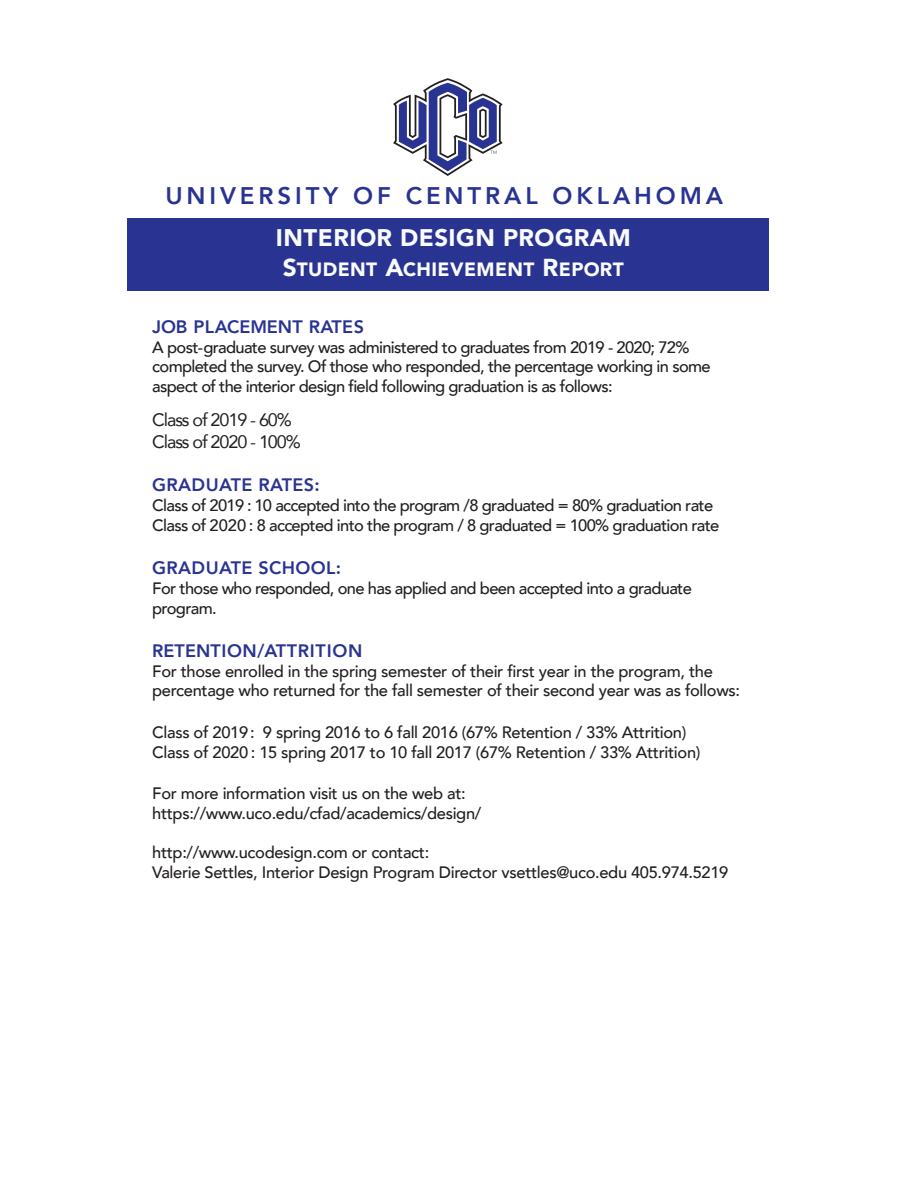
<style>
.page{position:relative;width:918px;height:1188px;background:#fff}
.page>*{position:absolute;margin:0;border:0;box-sizing:border-box;transform-origin:0 0}
.t1{font:800 24px "Avenir";letter-spacing:.16em;color:#293492}
.t2{font:900 24px "Avenir";letter-spacing:.02em;color:#fafbfb}
.t3{font:900 19.2px "Avenir";letter-spacing:.02em;color:#fafbfb}
.t4{font:800 18px "Avenir";letter-spacing:.02em;color:#293492}
.t5{font:18px/21.6px "Avenir";letter-spacing:-.06em;color:#231f20}
.t6{font:800 18px "Avenir";color:#293492}
.t7{font:500 16.5px/19.8px "Avenir";letter-spacing:-.02em;color:#231f20}
.t8{font:500 16.5px/19.8px "Avenir";letter-spacing:-.04em;color:#231f20}
.s1{font-size:24.45px}
</style>
<div class="page">
<div style="left:127px;top:218px;width:642px;height:72px;background:#293492"></div>
<svg style="left:393px;top:78px;width:110px;height:98px"></svg>
<h1 class="t1" style="left:165px;top:177px;width:559px">UNIVERSITY OF CENTRAL OKLAHOMA</h1>
<h1 class="t2" style="left:276px;top:217px;width:356px">INTERIOR DESIGN PROGRAM</h1>
<p class="t3" style="left:283px;top:252px;width:342px"><span class="s1">S</span>TUDENT <span class="s1">A</span>CHIEVEMENT <span class="s1">R</span>EPORT</p>
<p class="t6" style="left:152px;top:312px;width:213px">JOB PLACEMENT RATES</p>
<p class="t8" style="left:152px;top:336px;width:560px">A post-graduate survey was administered to graduates from 2019 - 2020; 72% completed the survey. Of those who responded, the percentage working in some aspect of the interior design field following graduation is as follows:</p>
<p class="t5" style="left:152px;top:409px;width:150px">Class of 2019 - 60%<br>Class of 2020 - 100%</p>
<p class="t4" style="left:152px;top:471px;width:169px">GRADUATE RATES:</p>
<p class="t8" style="left:152px;top:494px;width:569px">Class of 2019 : 10 accepted into the program /8 graduated = 80% graduation rate<br>Class of 2020 : 8 accepted into the program / 8 graduated = 100% graduation rate</p>
<p class="t4" style="left:152px;top:554px;width:191px">GRADUATE SCHOOL:</p>
<p class="t8" style="left:152px;top:577px;width:541px">For those who responded, one has applied and been accepted into a graduate program.</p>
<p class="t4" style="left:152px;top:636px;width:212px">RETENTION/ATTRITION</p>
<p class="t7" style="left:152px;top:660px;width:589px">For those enrolled in the spring semester of their first year in the program, the percentage who returned for the fall semester of their second year was as follows:</p>
<p class="t7" style="left:152px;top:721px;width:550px">Class of 2019: 9 spring 2016 to 6 fall 2016 (67% Retention / 33% Attrition)<br>Class of 2020 : 15 spring 2017 to 10 fall 2017 (67% Retention / 33% Attrition)</p>
<p class="t7" style="left:152px;top:782px;width:331px">For more information visit us on the web at: https://www.uco.edu/cfad/academics/design/</p>
<p class="t7" style="left:152px;top:842px;width:578px">http://www.ucodesign.com or contact:<br>Valerie Settles, Interior Design Program Director vsettles@uco.edu 405.974.5219</p>
</div>
